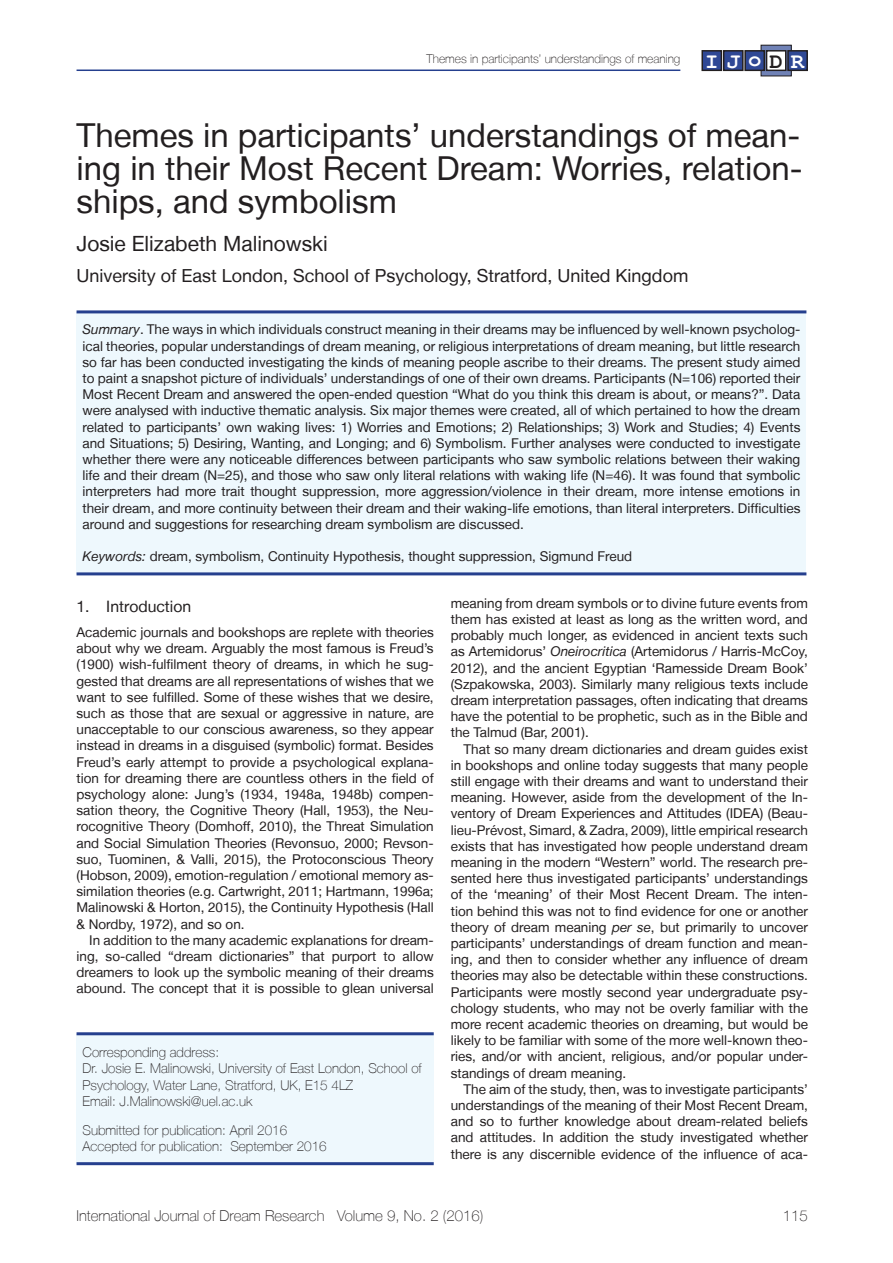
<style>
.page{position:relative;width:893px;height:1263px;background:#fff}
.page>*{position:absolute;margin:0;border:0;box-sizing:border-box;transform-origin:0 0}
.Ü1{font:33px/33px "Helvetica Neue LT";color:#231f20;text-align:justify}
.Ü1_Autor{font:21px "Helvetica Neue LT";color:#231f20}
.Ü1_Affiliation{font:18px "Helvetica Neue LT";color:#231f20}
.t1{font:15.75px "Helvetica Neue LT";color:#231f20}
.Fußzeile_links{font:100 15px "Helvetica Neue LT";color:#231f20}
.Standard_mit_Einzug{font:13.5px/16.2px "Helvetica Neue LT";color:#231f20;text-align:justify}
.Abstract{font:13.5px/16.2px "Helvetica Neue LT";color:#231f20;text-align:justify}
.Standard_ohne_Einzug{font:13.5px/16.2px "Helvetica Neue LT";color:#231f20;text-align:justify}
.InfoBox{font:100 13.5px/16.2px "Helvetica Neue LT";color:#231f20}
.t2{font:100 12px "Helvetica Neue LT";color:#231f20}
.s1{font-family:"Courier New";font-weight:700;font-size:22.2px;color:#fff}
.s2{font-family:"Courier New";font-weight:700;font-size:22.2px}
.s3{font-style:italic}
</style>
<div class="page">
<hr style="left:77px;top:70px;width:603px;height:1px;background:#253f8e">
<svg style="left:763px;top:47px;width:27px;height:27px"></svg>
<div style="left:761px;top:45px;width:31px;height:31px;border:1px solid #231f20"></div>
<div style="left:767px;top:51px;width:19px;height:19px;background:#fff"></div>
<div style="left:766px;top:50px;width:20px;height:21px;border:1px solid #231f20"></div>
<div style="left:702px;top:51px;width:19px;height:19px;background:#2f4895"></div>
<div style="left:701px;top:50px;width:21px;height:21px;border:1px solid #231f20"></div>
<div style="left:724px;top:51px;width:19px;height:19px;background:#2f4895"></div>
<div style="left:723px;top:50px;width:21px;height:21px;border:1px solid #231f20"></div>
<div style="left:745px;top:51px;width:19px;height:19px;background:#2f4895"></div>
<div style="left:744px;top:50px;width:21px;height:21px;border:1px solid #231f20"></div>
<div style="left:788px;top:51px;width:19px;height:19px;background:#2f4895"></div>
<div style="left:787px;top:50px;width:21px;height:21px;border:1px solid #231f20"></div>
<div style="left:77px;top:1034px;width:357px;height:130px;background:#eef8fd"></div>
<hr style="left:77px;top:1032px;width:357px;height:3px;background:#253f8e">
<hr style="left:77px;top:1162px;width:357px;height:3px;background:#253f8e">
<div style="left:77px;top:312px;width:729px;height:262px;background:#eef8fd"></div>
<hr style="left:77px;top:310px;width:729px;height:3px;background:#253f8e">
<hr style="left:77px;top:572px;width:729px;height:3px;background:#253f8e">
<p class="t2" style="left:427px;top:51px;width:379px">Themes in participants’ understandings of meaning <span class="s1">I J o</span> <span class="s2">D</span> <span class="s1">R</span></p>
<p class="Ü1" style="left:77px;top:118px;width:728px">Themes in participants’ understandings of mean&shy;ing in their Most Recent Dream: Worries, relation&shy;ships, and symbolism</p>
<p class="Ü1_Autor" style="left:77px;top:231px;width:253px">Josie Elizabeth Malinowski</p>
<p class="Ü1_Affiliation" style="left:77px;top:264px;width:613px">University of East London, School of Psychology, Stratford, United Kingdom</p>
<p class="Abstract" style="left:83px;top:321px;width:719px"><span class="s3">Summary</span>. The ways in which individuals construct meaning in their dreams may be influenced by well-known psycholog&shy;ical theories, popular understandings of dream meaning, or religious interpretations of dream meaning, but little research so far has been conducted investigating the kinds of meaning people ascribe to their dreams. The present study aimed to paint a snapshot picture of individuals’ understandings of one of their own dreams. Participants (N=106) reported their Most Recent Dream and answered the open-ended question “What do you think this dream is about, or means?”. Data were analysed with inductive thematic analysis. Six major themes were created, all of which pertained to how the dream related to participants’ own waking lives: 1) Worries and Emotions; 2) Relationships; 3) Work and Studies; 4) Events and Situations; 5) Desiring, Wanting, and Longing; and 6) Symbolism. Further analyses were conducted to investigate whether there were any noticeable differences between participants who saw symbolic relations between their waking life and their dream (N=25), and those who saw only literal relations with waking life (N=46). It was found that symbolic interpreters had more trait thought suppression, more aggression/violence in their dream, more intense emotions in their dream, and more continuity between their dream and their waking-life emotions, than literal interpreters. Difficulties around and suggestions for researching dream symbolism are discussed.</p>
<p class="Abstract" style="left:83px;top:548px;width:551px"><span class="s3">Keywords:</span> dream, symbolism, Continuity Hypothesis, thought suppression, Sigmund Freud</p>
<p class="t1" style="left:77px;top:597px;width:116px">1. Introduction</p>
<p class="Standard_ohne_Einzug" style="left:77px;top:624px;width:359px">Academic journals and bookshops are replete with theories about why we dream. Arguably the most famous is Freud’s (1900) wish-fulfilment theory of dreams, in which he sug&shy;gested that dreams are all representations of wishes that we want to see fulfilled. Some of these wishes that we desire, such as those that are sexual or aggressive in nature, are unacceptable to our conscious awareness, so they appear instead in dreams in a disguised (symbolic) format. Besides Freud’s early attempt to provide a psychological explana&shy;tion for dreaming there are countless others in the field of psychology alone: Jung’s (1934, 1948a, 1948b) compen&shy;sation theory, the Cognitive Theory (Hall, 1953), the Neu&shy;rocognitive Theory (Domhoff, 2010), the Threat Simulation and Social Simulation Theories (Revonsuo, 2000; Revson&shy;suo, Tuominen, &amp; Valli, 2015), the Protoconscious Theory (Hobson, 2009), emotion-regulation / emotional memory as&shy;similation theories (e.g. Cartwright, 2011; Hartmann, 1996a; Malinowski &amp; Horton, 2015), the Continuity Hypothesis (Hall &amp; Nordby, 1972), and so on.</p>
<p class="Standard_mit_Einzug" style="left:77px;top:932px;width:359px;text-indent:13px">In addition to the many academic explanations for dream&shy;ing, so-called “dream dictionaries” that purport to allow dreamers to look up the symbolic meaning of their dreams abound. The concept that it is possible to glean universal</p>
<p class="InfoBox" style="left:83px;top:1044px;width:341px">Corresponding address:<br>Dr. Josie E. Malinowski, University of East London, School of Psychology, Water Lane, Stratford, UK, E15 4LZ<br>Email: J.Malinowski@uel.ac.uk</p>
<p class="InfoBox" style="left:83px;top:1122px;width:246px">Submitted for publication: April 2016<br>Accepted for publication: September 2016</p>
<p class="Standard_mit_Einzug" style="left:451px;top:595px;width:359px">meaning from dream symbols or to divine future events from them has existed at least as long as the written word, and probably much longer, as evidenced in ancient texts such as Artemidorus’ <span class="s3">Oneirocritica</span> (Artemidorus / Harris-McCoy, 2012), and the ancient Egyptian ‘Ramesside Dream Book’ (Szpakowska, 2003). Similarly many religious texts include dream interpretation passages, often indicating that dreams have the potential to be prophetic, such as in the Bible and the Talmud (Bar, 2001).</p>
<p class="Standard_mit_Einzug" style="left:451px;top:740px;width:359px;text-indent:13px">That so many dream dictionaries and dream guides exist in bookshops and online today suggests that many people still engage with their dreams and want to understand their meaning. However, aside from the development of the In&shy;ventory of Dream Experiences and Attitudes (IDEA) (Beau&shy;lieu-Prévost, Simard, &amp; Zadra, 2009), little empirical research exists that has investigated how people understand dream meaning in the modern “Western” world. The research pre&shy;sented here thus investigated participants’ understandings of the ‘meaning’ of their Most Recent Dream. The inten&shy;tion behind this was not to find evidence for one or another theory of dream meaning <span class="s3">per se</span>, but primarily to uncover participants’ understandings of dream function and mean&shy;ing, and then to consider whether any influence of dream theories may also be detectable within these constructions.<br>Participants were mostly second year undergraduate psy&shy;chology students, who may not be overly familiar with the more recent academic theories on dreaming, but would be likely to be familiar with some of the more well-known theo&shy;ries, and/or with ancient, religious, and/or popular under&shy;standings of dream meaning.</p>
<p class="Standard_mit_Einzug" style="left:451px;top:1081px;width:359px;text-indent:13px">The aim of the study, then, was to investigate participants’ understandings of the meaning of their Most Recent Dream, and so to further knowledge about dream-related beliefs and attitudes. In addition the study investigated whether there is any discernible evidence of the influence of aca-</p>
<p class="Fußzeile_links" style="left:77px;top:1207px;width:408px">International Journal of Dream Research Volume 9, No. 2 (2016)</p>
<p class="Fußzeile_links" style="left:783px;top:1207px;width:27px">115</p>
</div>
